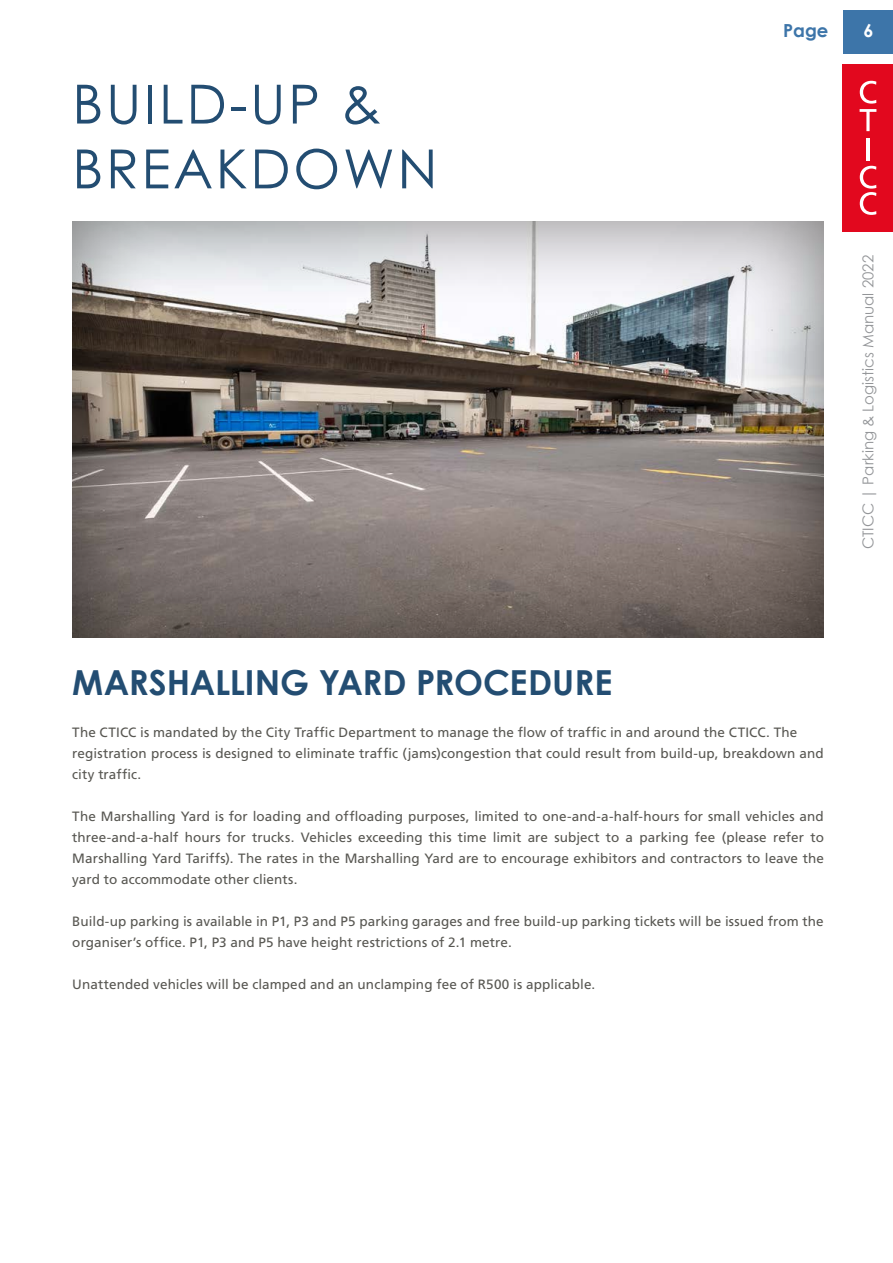
<style>
.page{position:relative;width:893px;height:1263px;background:#fff}
.page>*{position:absolute;margin:0;border:0;box-sizing:border-box;transform-origin:0 0}
.t1{font:54px/64.8px "Century Gothic";letter-spacing:.05em;color:#234d72}
.t2{font:700 34.5px "Century Gothic";letter-spacing:-.005em;color:#234d72}
.t3{font:700 18px "Century Gothic";color:#3d75a9}
.t4{font:700 18px "Century Gothic";color:#fff}
.t5{font:15px "Century Gothic";color:#939598}
.t6{font:13.5px/21px "Frutiger LT Std";letter-spacing:.005em;color:#585752}
</style>
<div class="page">
<div style="left:843px;top:64px;width:50px;height:168px;background:#e2081e"></div>
<svg style="left:860px;top:81px;width:16px;height:50px"></svg>
<hr style="left:866px;top:138px;width:4px;height:22px;background:#fff">
<svg style="left:860px;top:166px;width:16px;height:49px"></svg>
<div style="left:843px;top:11px;width:50px;height:43px;background:#3d75a9"></div>
<div style="left:59px;top:211px;width:776px;height:427px;background:#585752;opacity:.75"></div>
<h1 class="t1" style="left:72px;top:71px;width:367px">BUILD-UP &amp;<br>BREAKDOWN</h1>
<h3 class="t3" style="left:783px;top:17px;width:47px">Page</h3>
<h3 class="t4" style="left:864px;top:17px;width:12px">6</h3>
<p class="t5" style="left:857px;top:549px;width:296px;rotate:-90deg">CTICC | Parking &amp; Logistics Manual 2022</p>
<h2 class="t2" style="left:72px;top:656px;width:541px">MARSHALLING YARD PROCEDURE</h2>
<p class="t6" style="left:72px;top:722px;width:753px">The CTICC is mandated by the City Traffic Department to manage the flow of traffic in and around the CTICC. The registration process is designed to eliminate traffic (jams)congestion that could result from build-up, breakdown and city traffic.</p>
<p class="t6" style="left:72px;top:806px;width:753px;text-align:justify">The Marshalling Yard is for loading and offloading purposes, limited to one-and-a-half-hours for small vehicles and three-and-a-half hours for trucks. Vehicles exceeding this time limit are subject to a parking fee (please refer to Marshalling Yard Tariffs). The rates in the Marshalling Yard are to encourage exhibitors and contractors to leave the yard to accommodate other clients.</p>
<p class="t6" style="left:72px;top:911px;width:753px">Build-up parking is available in P1, P3 and P5 parking garages and free build-up parking tickets will be issued from the organiser’s office. P1, P3 and P5 have height restrictions of 2.1 metre.</p>
<p class="t6" style="left:72px;top:974px;width:525px">Unattended vehicles will be clamped and an unclamping fee of R500 is applicable.</p>
</div>
